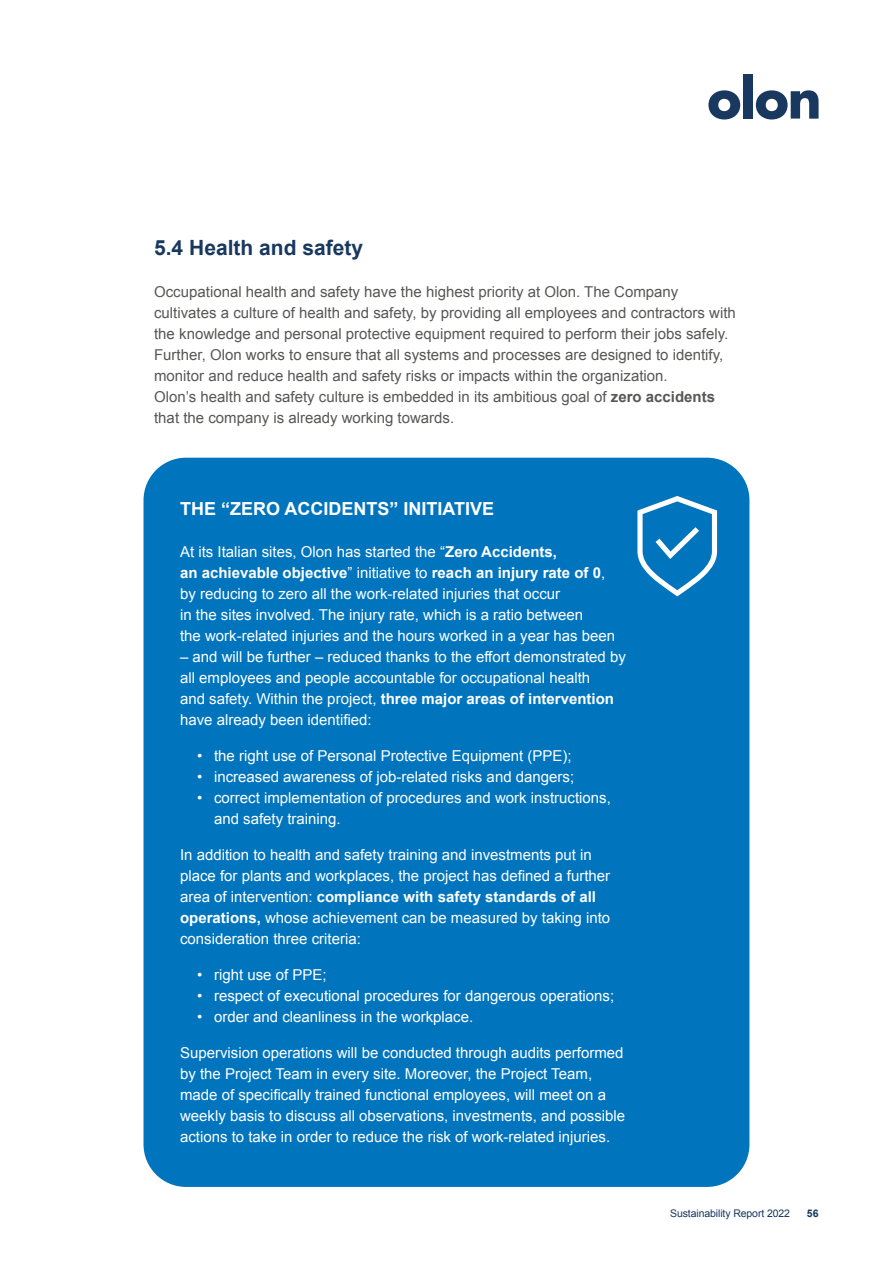
<style>
.page{position:relative;width:893px;height:1263px;background:#fff}
.page>*{position:absolute;margin:0;border:0;box-sizing:border-box;transform-origin:0 0}
.t1{font:700 21px "Arial";color:#18385f}
.t2{font:700 18px "Arial";color:#fff}
.t3{font:15px/21px "Arial";color:#fff}
.t4{font:15px/21px "Arial";color:#575756}
.t5{font:10.5px "Arial";letter-spacing:-.01em;color:#18385f}
.t6{font:700 10.5px "Arial";color:#18385f}
.s1{font-weight:700}
</style>
<div class="page">
<svg style="left:708px;top:90px;width:32px;height:30px"></svg>
<div style="left:743px;top:74px;width:10px;height:45px;background:#18385f"></div>
<svg style="left:756px;top:90px;width:63px;height:30px"></svg>
<div style="left:144px;top:458px;width:605px;height:729px;background:#0075be;border-radius:43px"></div>
<svg style="left:637px;top:496px;width:80px;height:100px"></svg>
<h1 class="t1" style="left:154px;top:233px;width:210px">5.4 Health and safety</h1>
<p class="t4" style="left:154px;top:281px;width:583px">Occupational health and safety have the highest priority at Olon. The Company cultivates a culture of health and safety, by providing all employees and contractors with the knowledge and personal protective equipment required to perform their jobs safely.<br>Further, Olon works to ensure that all systems and processes are designed to identify, monitor and reduce health and safety risks or impacts within the organization.<br>Olon’s health and safety culture is embedded in its ambitious goal of <span class="s1">zero accidents </span>that the company is already working towards.</p>
<p class="t2" style="left:180px;top:497px;width:316px">THE “ZERO ACCIDENTS” INITIATIVE</p>
<p class="t3" style="left:180px;top:541px;width:437px">At its Italian sites, Olon has started the “<span class="s1">Zero Accidents,<br>an achievable objective</span>” initiative to <span class="s1">reach an injury rate of 0</span>, by reducing to zero all the work-related injuries that occur<br>in the sites involved. The injury rate, which is a ratio between<br>the work-related injuries and the hours worked in a year has been</p>
<p class="t3" style="left:180px;top:646px;width:447px">– and will be further – reduced thanks to the effort demonstrated by all employees and people accountable for occupational health<br>and safety. Within the project, <span class="s1">three major areas of intervention </span>have already been identified:</p>
<p class="t3" style="left:197px;top:745px;width:376px">• the right use of Personal Protective Equipment (PPE);</p>
<p class="t3" style="left:197px;top:766px;width:379px">• increased awareness of job-related risks and dangers;</p>
<p class="t3" style="left:214px;top:787px;width:398px;text-indent:-17px">• correct implementation of procedures and work instructions, and safety training.</p>
<p class="t3" style="left:180px;top:844px;width:432px">In addition to health and safety training and investments put in place for plants and workplaces, the project has defined a further area of intervention: <span class="s1">compliance with safety standards of all operations,</span> whose achievement can be measured by taking into consideration three criteria:</p>
<p class="t3" style="left:197px;top:964px;width:131px">• right use of PPE;</p>
<p class="t3" style="left:197px;top:985px;width:419px">• respect of executional procedures for dangerous operations;</p>
<p class="t3" style="left:197px;top:1006px;width:278px">• order and cleanliness in the workplace.</p>
<p class="t3" style="left:180px;top:1042px;width:447px">Supervision operations will be conducted through audits performed by the Project Team in every site. Moreover, the Project Team, made of specifically trained functional employees, will meet on a weekly basis to discuss all observations, investments, and possible actions to take in order to reduce the risk of work-related injuries.</p>
<p class="t5" style="left:670px;top:1206px;width:121px">Sustainability Report 2022</p>
<p class="t6" style="left:807px;top:1206px;width:13px">56</p>
</div>
